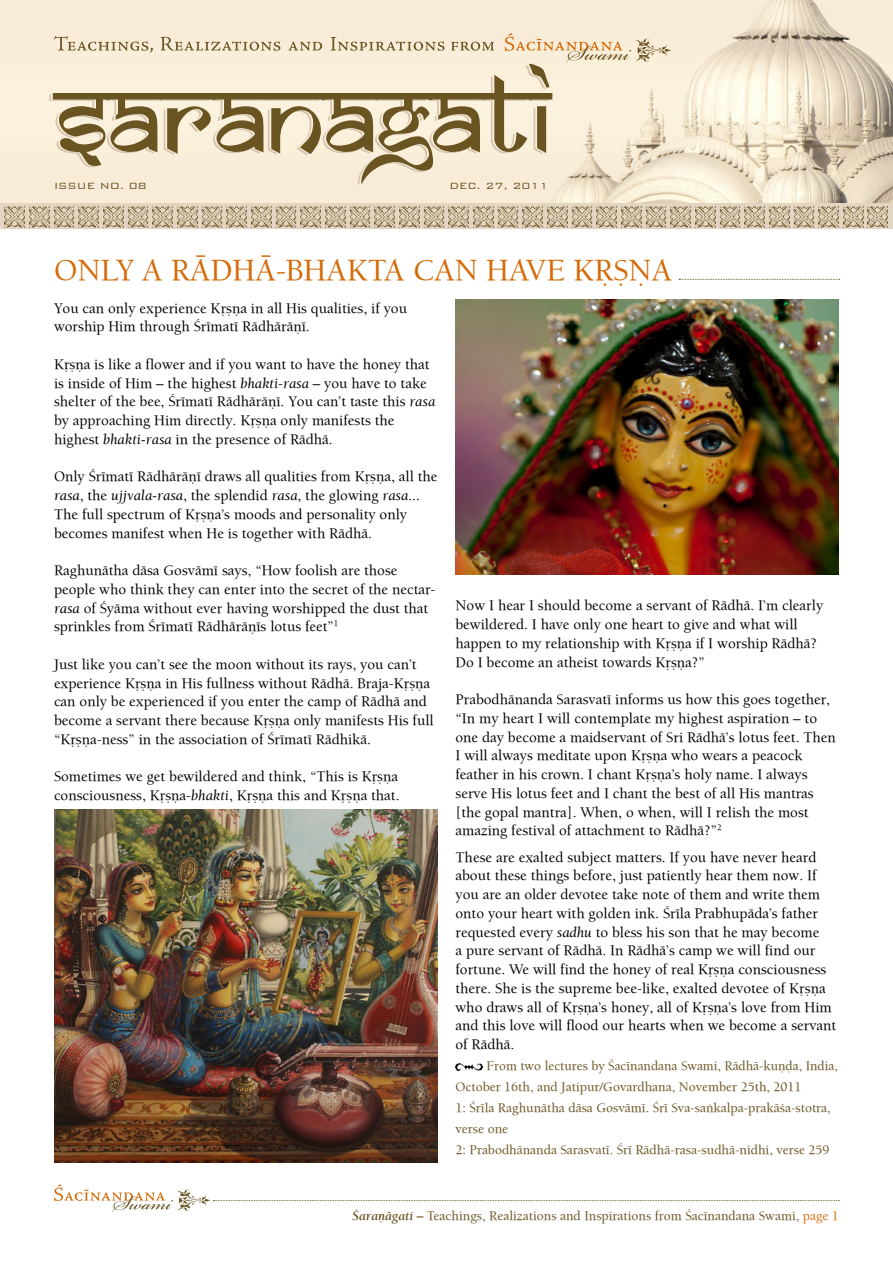
<style>
.page{position:relative;width:893px;height:1263px;background:#fff}
.page>*{position:absolute;margin:0;border:0;box-sizing:border-box;transform-origin:0 0}
.t1{font:31.5px "Balaram";color:#d46b08}
.t2{font:15px/18.8px "Balaram";color:#000}
.t3{font:13.5px/21px "Balaram";color:#6a5422}
.t4{font:300 12px "Bank Gothic BT";color:#6a5422}
.s1{font-style:italic}
.s2{font-weight:700;font-style:italic}
.s3{color:#d46b08}
</style>
<div class="page">
<img style="left:455px;top:300px;width:384px;height:274px">
<img style="left:54px;top:809px;width:383px;height:353px">
<img style="left:455px;top:1063px;width:27px;height:7px">
<img style="left:0;top:0;width:893px;height:204px">
<div style="left:0;top:204px;width:893px;height:25px;background:#e2d5c2"></div>
<svg style="left:49px;top:65px;width:500px;height:121px"></svg>
<svg style="left:53px;top:64px;width:499px;height:120px;background:#d6c8ad"></svg>
<img style="left:4px;top:206px;width:21px;height:22px">
<img style="left:29px;top:206px;width:21px;height:22px">
<img style="left:53px;top:206px;width:46px;height:22px">
<img style="left:103px;top:206px;width:21px;height:22px">
<img style="left:127px;top:206px;width:46px;height:22px">
<img style="left:177px;top:206px;width:21px;height:22px">
<img style="left:201px;top:206px;width:46px;height:22px">
<img style="left:251px;top:206px;width:21px;height:22px">
<img style="left:275px;top:206px;width:46px;height:22px">
<img style="left:325px;top:206px;width:21px;height:22px">
<img style="left:349px;top:206px;width:46px;height:22px">
<img style="left:399px;top:206px;width:21px;height:22px">
<img style="left:423px;top:206px;width:46px;height:22px">
<img style="left:473px;top:206px;width:70px;height:22px">
<img style="left:547px;top:206px;width:70px;height:22px">
<img style="left:621px;top:206px;width:70px;height:22px">
<img style="left:695px;top:206px;width:70px;height:22px">
<img style="left:769px;top:206px;width:70px;height:22px">
<img style="left:843px;top:206px;width:45px;height:22px">
<svg style="left:679px;top:279px;width:161px;height:1px"></svg>
<svg style="left:505px;top:33px;width:166px;height:30px;background:#eddabf"></svg>
<svg style="left:54px;top:36px;width:440px;height:17px;background:#e1d3ba"></svg>
<svg style="left:54px;top:1184px;width:785px;height:28px"></svg>
<p class="t4" style="left:54px;top:179px;width:94px">issue no. 08</p>
<p class="t4" style="left:449px;top:179px;width:100px">Dec. 27, 2011</p>
<h1 class="t1" style="left:54px;top:251px;width:620px">On ly a Rädhä-Bhakta Can Have Kåñëa</h1>
<p class="t2" style="left:54px;top:298px;width:355px">You can only experience Kåñëa in all His qualities, if you worship Him through Çrématé Rädhäräëé.</p>
<p class="t2" style="left:54px;top:354px;width:383px">Kåñëa is like a flower and if you want to have the honey that is inside of Him – the highest <span class="s1">bhakti</span>-<span class="s1">rasa</span> – you have to take shelter of the bee, Çrématé Rädhäräëé. You can’t taste this <span class="s1">rasa </span>by approaching Him directly. Kåñëa only manifests the highest <span class="s1">bhakti-rasa</span> in the presence of Rädhä.</p>
<p class="t2" style="left:54px;top:467px;width:385px">Only Çrématé Rädhäräëé draws all qualities from Kåñëa, all the <span class="s1">rasa</span>, the <span class="s1">ujjvala-rasa</span>, the splendid <span class="s1">rasa</span>, the glowing <span class="s1">rasa</span>...<br>The full spectrum of Kåñëa’s moods and personality only becomes manifest when He is together with Rädhä.</p>
<p class="t2" style="left:54px;top:561px;width:383px">Raghunätha däsa Gosvämé says, “How foolish are those people who think they can enter into the secret of the nectar&shy;<span class="s1">rasa</span> of Çyäma without ever having worshipped the dust that sprinkles from Çrématé Rädhäräëés lotus feet”<sup>1</sup></p>
<p class="t2" style="left:54px;top:654px;width:381px">Just like you can’t see the moon without its rays, you can’t experience Kåñëa in His fullness without Rädhä. Braja-Kåñëa can only be experienced if you enter the camp of Rädhä and become a servant there because Kåñëa only manifests His full “Kåñëa-ness” in the association of Çrématé Rädhikä.</p>
<p class="t2" style="left:54px;top:767px;width:347px">Sometimes we get bewildered and think, “This is Kåñëa consciousness, Kåñëa-<span class="s1">bhakti</span>, Kåñëa this and Kåñëa that.</p>
<p class="t2" style="left:455px;top:596px;width:369px">Now I hear I should become a servant of Rädhä. I’m clearly bewildered. I have only one heart to give and what will happen to my relationship with Kåñëa if I worship Rädhä?<br>Do I become an atheist towards Kåñëa?”</p>
<p class="t2" style="left:455px;top:690px;width:382px">Prabodhänanda Sarasvaté informs us how this goes together, “In my heart I will contemplate my highest aspiration – to one day become a maidservant of Sri Rädhä’s lotus feet. Then I will always meditate upon Kåñëa who wears a peacock feather in his crown. I chant Kåñëa’s holy name. I always serve His lotus feet and I chant the best of all His mantras [the gopal mantra]. When, o when, will I relish the most amazing festival of attachment to Rädhä?”<sup>2</sup></p>
<p class="t2" style="left:455px;top:847px;width:382px">These are exalted subject matters. If you have never heard about these things before, just patiently hear them now. If you are an older devotee take note of them and write them onto your heart with golden ink. Çréla Prabhupäda’s father requested every <span class="s1">sadhu</span> to bless his son that he may become<br>a pure servant of Rädhä. In Rädhä’s camp we will find our fortune. We will find the honey of real Kåñëa consciousness there. She is the supreme bee-like, exalted devotee of Kåñëa who draws all of Kåñëa’s honey, all of Kåñëa’s love from Him and this love will flood our hearts when we become a servant of Rädhä.</p>
<p class="t3" style="left:455px;top:1055px;width:384px;text-indent:31px">From two lectures by Çacénandana Swami, Rädhä-kuëòa, India, October 16th, and Jatipur/Govardhana, November 25th, 2011<br>1: Çréla Raghunätha däsa Gosvämé. Çré Sva-saìkalpa-prakäça-stotra, verse one<br>2: Prabodhänanda Sarasvaté. Çré Rädhä-rasa-sudhä-nidhi, verse 259</p>
<p class="t3" style="left:352px;top:1205px;width:488px"><span class="s2">Çaraëägatí –</span> Teachings, Realizations and Inspirations from Çacénandana Swami, <span class="s3">page 1</span></p>
</div>
